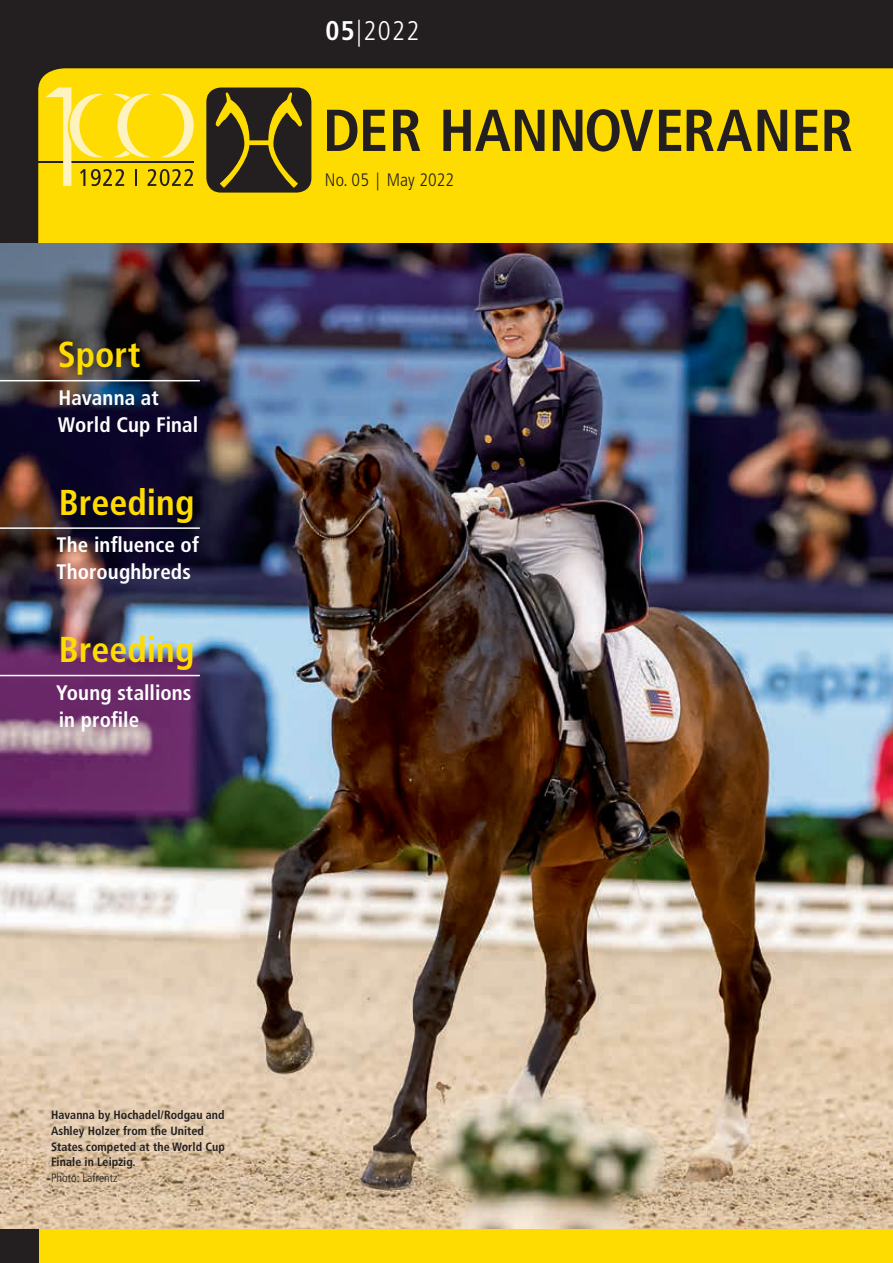
<style>
.page{position:relative;width:893px;height:1263px;background:#fff}
.page>*{position:absolute;margin:0;border:0;box-sizing:border-box;transform-origin:0 0}
.t1{font:700 condensed 58.95px "Frutiger LT Pro";letter-spacing:-.005em;color:#231f20}
.t2{font:700 condensed 36px "Frutiger LT Pro";color:#ffdc01}
.t3{font:300 condensed 27px "Frutiger LT Pro";color:#fff}
.t4{font:700 condensed 21px/27px "Frutiger LT Pro";letter-spacing:.005em;color:#fff}
.t5{font:300 condensed 18px "Frutiger LT Pro";letter-spacing:.005em;color:#231f20}
.t6{font:700 condensed 12px/15.8px "Frutiger LT Pro";letter-spacing:.005em;color:#231f20}
.t7{font:300 condensed 12px "Frutiger LT Pro";letter-spacing:.005em;color:#231f20}
.s1{font-weight:700}
</style>
<div class="page">
<div style="left:0;top:0;width:893px;height:254px;background:#231f20"></div>
<div style="left:38px;top:68px;width:855px;height:175px;background:#ffdc01"></div>
<div style="left:38px;top:1229px;width:855px;height:34px;background:#ffdc01"></div>
<div style="left:0;top:1229px;width:38px;height:34px;background:#231f20"></div>
<img style="left:0;top:243px;width:893px;height:986px">
<hr style="left:0;top:380px;width:200px;height:1px;background:#fff">
<hr style="left:0;top:527px;width:200px;height:2px;background:#fff">
<hr style="left:0;top:675px;width:200px;height:1px;background:#fff">
<div style="left:206px;top:88px;width:105px;height:105px;background:#231f20;border-radius:15px"></div>
<svg style="left:215px;top:92px;width:87px;height:96px"></svg>
<hr style="left:33px;top:161px;width:160px;height:2px;background:#231f20">
<svg style="left:45px;top:88px;width:149px;height:98px;background:#f2d526"></svg>
<h2 class="t2" style="left:58px;top:333px;width:84px">Sport</h2>
<h3 class="t4" style="left:58px;top:384px;width:142px">Havanna at<br>World Cup Final</h3>
<h2 class="t2" style="left:59px;top:481px;width:137px">Breeding</h2>
<h3 class="t4" style="left:57px;top:531px;width:144px">The influence of<br>Thoroughbreds</h3>
<h2 class="t2" style="left:59px;top:628px;width:137px">Breeding</h2>
<h3 class="t4" style="left:56px;top:679px;width:137px">Young stallions in profile</h3>
<h3 class="t3" style="left:325px;top:15px;width:96px"><span class="s1">05</span>|2022</h3>
<h1 class="t1" style="left:323px;top:96px;width:532px">DER HANNOVERANER</h1>
<h3 class="t5" style="left:325px;top:169px;width:131px">No. 05 | May 2022</h3>
<p class="t6" style="left:51px;top:1107px;width:175px">Havanna by Hochadel/Rodgau and<br>Ashley Holzer from the United<br>States competed at the World Cup<br>Finale in Leipzig.</p>
<p class="t7" style="left:51px;top:1171px;width:68px">Photo: Lafrentz</p>
</div>
